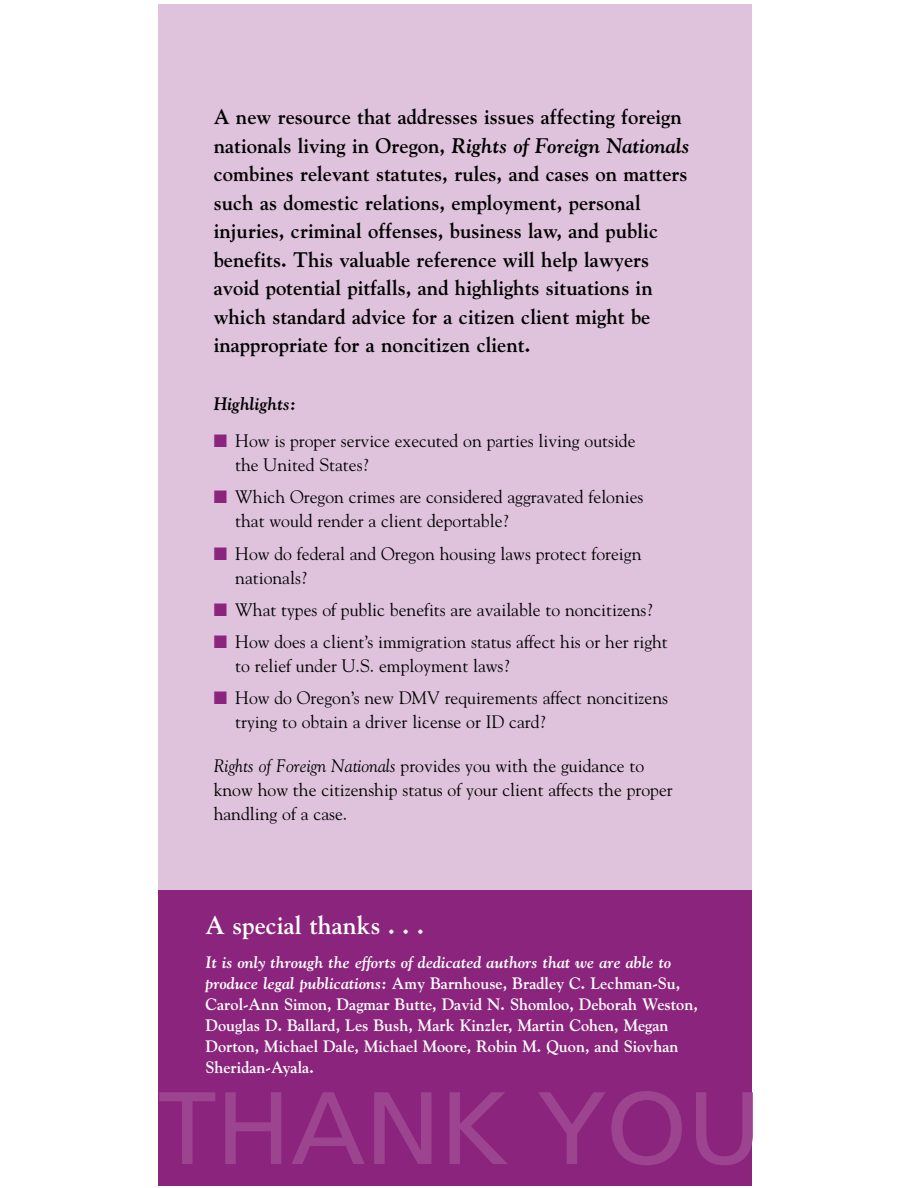
<style>
.page{position:relative;width:918px;height:1188px;background:#fff}
.page>*{position:absolute;margin:0;border:0;box-sizing:border-box;transform-origin:0 0}
.t1{font:102.9px "Frutiger LT Std";letter-spacing:-.01em;color:#9c448f}
.t2{font:700 25.5px "Goudy";color:#fff}
.t3{font:700 21px/28.5px "Goudy";color:#000}
.t4{font:18px/24px "Goudy";color:#000}
.t5{font:italic 700 18px "Goudy";color:#000}
.t6{font:700 16.5px/21px "Goudy";color:#fff}
.s1{font-style:italic}
.s2{color:#8b247c}
</style>
<div class="page">
<div style="left:158px;top:4px;width:594px;height:915px;background:#dfc2db"></div>
<div style="left:158px;top:890px;width:594px;height:295px;background:#8b247c"></div>
<p class="t3" style="left:214px;top:102px;width:478px">A new resource that addresses issues affecting foreign nationals living in Oregon, <span class="s1">Rights of Foreign Nationals </span>combines relevant statutes, rules, and cases on matters such as domestic relations, employment, personal injuries, criminal offenses, business law, and public benefits. This valuable reference will help lawyers avoid potential pitfalls, and highlights situations in which standard advice for a citizen client might be inappropriate for a noncitizen client.</p>
<p class="t5" style="left:214px;top:392px;width:84px">Highlights:</p>
<p class="t4" style="left:235px;top:429px;width:402px;text-indent:-22px"><span class="s2">■</span> How is proper service executed on parties living outside the United States?</p>
<p class="t4" style="left:235px;top:485px;width:410px;text-indent:-22px"><span class="s2">■</span> Which Oregon crimes are considered aggravated felonies that would render a client deportable?</p>
<p class="t4" style="left:235px;top:541px;width:408px;text-indent:-22px"><span class="s2">■</span> How do federal and Oregon housing laws protect foreign nationals?</p>
<p class="t4" style="left:214px;top:597px;width:440px"><span class="s2">■</span> What types of public benefits are available to noncitizens?</p>
<p class="t4" style="left:235px;top:629px;width:434px;text-indent:-22px"><span class="s2">■</span> How does a client’s immigration status affect his or her right to relief under U.S. employment laws?</p>
<p class="t4" style="left:235px;top:685px;width:434px;text-indent:-22px"><span class="s2">■</span> How do Oregon’s new DMV requirements affect noncitizens trying to obtain a driver license or ID card?</p>
<p class="t4" style="left:214px;top:753px;width:461px"><span class="s1">Rights of Foreign Nationals</span> provides you with the guidance to know how the citizenship status of your client affects the proper handling of a case.</p>
<h2 class="t2" style="left:205px;top:910px;width:220px">A special thanks . . .</h2>
<p class="t6" style="left:205px;top:952px;width:494px"><span class="s1">It is only through the efforts of dedicated authors that we are able to produce legal publications:</span> Amy Barnhouse, Bradley C. Lechman-Su, Carol-Ann Simon, Dagmar Butte, David N. Shomloo, Deborah Weston, Douglas D. Ballard, Les Bush, Mark Kinzler, Martin Cohen, Megan Dorton, Michael Dale, Michael Moore, Robin M. Quon, and Siovhan Sheridan-Ayala.</p>
<h1 class="t1" style="left:158px;top:1068px;width:606px">THAN K YOU</h1>
</div>
